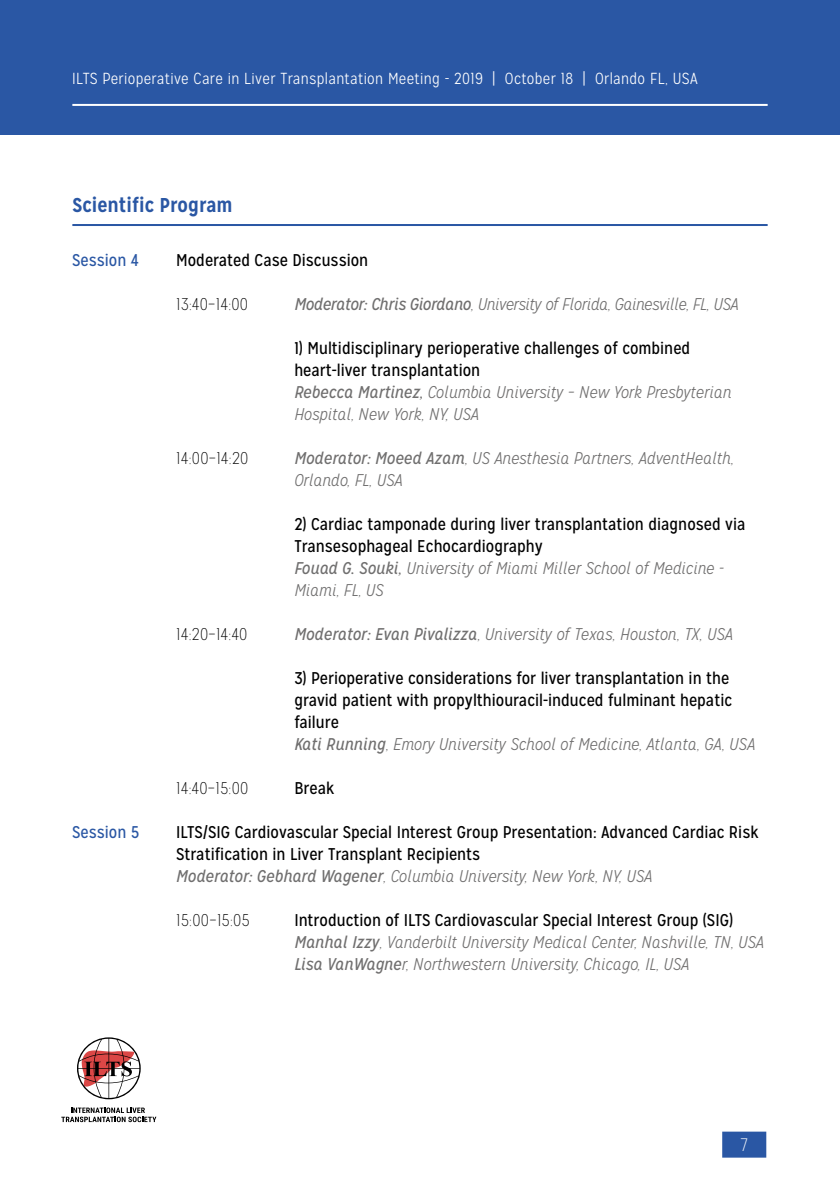
<style>
.page{position:relative;width:840px;height:1191px;background:#fff}
.page>*{position:absolute;margin:0;border:0;box-sizing:border-box;transform-origin:0 0}
.t1{font:700 20px "Mission Gothic";color:#2a57a4}
.t2{font:100 18px "Mission Gothic";color:#fff}
.t3{font:17px/22px "Mission Gothic";color:#000}
.t4{font:italic 300 17px/22px "Mission Gothic";color:#706f6f}
.t5{font:italic 300 17px "Mission Gothic";letter-spacing:-.02em;color:#706f6f}
.t6{font:100 17px "Mission Gothic";letter-spacing:.02em;color:#000}
.t7{font:17px "Mission Gothic";color:#2a57a4}
.t8{font:300 16px "Mission Gothic";letter-spacing:.02em;color:#fff}
.s1{font-weight:400}
.s2{font-style:italic;color:#706f6f}
.s3{font-weight:300;font-style:italic;color:#706f6f}
.s4{font-weight:400;font-style:normal;color:#000}
</style>
<div class="page">
<div style="left:0;top:0;width:839px;height:134px;background:#2a57a4"></div>
<div style="left:721px;top:1131px;width:44px;height:26px;background:#2a57a4"></div>
<hr style="left:72px;top:104px;width:695px;height:2px;background:#fff">
<svg style="left:77px;top:1037px;width:64px;height:62px"></svg>
<svg style="left:61px;top:1107px;width:95px;height:15px"></svg>
<hr style="left:72px;top:224px;width:695px;height:2px;background:#2a57a4">
<p class="t8" style="left:72px;top:69px;width:626px">ILTS Perioperative Care in Liver Transplantation Meeting - 2019 | October 18 | Orlando FL, USA</p>
<p class="t1" style="left:72px;top:192px;width:162px">Scientific Program</p>
<p class="t7" style="left:72px;top:250px;width:68px">Session 4</p>
<p class="t3" style="left:176px;top:249px;width:193px">Moderated Case Discussion</p>
<p class="t6" style="left:176px;top:294px;width:73px">13:40–14:00</p>
<p class="t5" style="left:294px;top:294px;width:445px"><span class="s1">Moderator: Chris Giordano</span>, University of Florida, Gainesville, FL, USA</p>
<p class="t3" style="left:294px;top:337px;width:438px">1) Multidisciplinary perioperative challenges of combined heart-liver transplantation<br><span class="s2">Rebecca Martinez,</span> <span class="s3">Columbia University – New York Presbyterian Hospital, New York, NY, USA</span></p>
<p class="t6" style="left:176px;top:448px;width:74px">14:00–14:20</p>
<p class="t4" style="left:294px;top:447px;width:441px"><span class="s1">Moderator: Moeed Azam</span>, US Anesthesia Partners, AdventHealth,<br>Orlando, FL, USA</p>
<p class="t3" style="left:294px;top:513px;width:452px">2) Cardiac tamponade during liver transplantation diagnosed via Transesophageal Echocardiography<br><span class="s2">Fouad G. Souki,</span> <span class="s3">University of Miami Miller School of Medicine - Miami, FL, US</span></p>
<p class="t6" style="left:176px;top:624px;width:73px">14:20–14:40</p>
<p class="t4" style="left:294px;top:623px;width:440px"><span class="s1">Moderator: Evan Pivalizza</span>, University of Texas, Houston, TX, USA</p>
<p class="t3" style="left:294px;top:667px;width:462px">3) Perioperative considerations for liver transplantation in the gravid patient with propylthiouracil-induced fulminant hepatic failure<br><span class="s2">Kati Running</span><span class="s3">, Emory University School of Medicine, Atlanta, GA, USA</span></p>
<p class="t6" style="left:176px;top:778px;width:74px">14:40–15:00</p>
<p class="t3" style="left:294px;top:777px;width:42px">Break</p>
<p class="t7" style="left:72px;top:822px;width:69px">Session 5</p>
<p class="t3" style="left:176px;top:821px;width:583px">ILTS/SIG Cardiovascular Special Interest Group Presentation: Advanced Cardiac Risk<br>Stratification in Liver Transplant Recipients<br><span class="s2">Moderator: Gebhard Wagener</span><span class="s3">, Columbia University, New York, NY, USA</span></p>
<p class="t6" style="left:176px;top:910px;width:75px">15:00–15:05</p>
<p class="t4" style="left:294px;top:909px;width:471px"><span class="s4">Introduction of ILTS Cardiovascular Special Interest Group (SIG)<br></span><span class="s1">Manhal Izzy</span>, Vanderbilt University Medical Center, Nashville, TN, USA<br><span class="s1">Lisa VanWagne</span>r, Northwestern University, Chicago, IL, USA</p>
<p class="t2" style="left:740px;top:1134px;width:8px">7</p>
</div>
